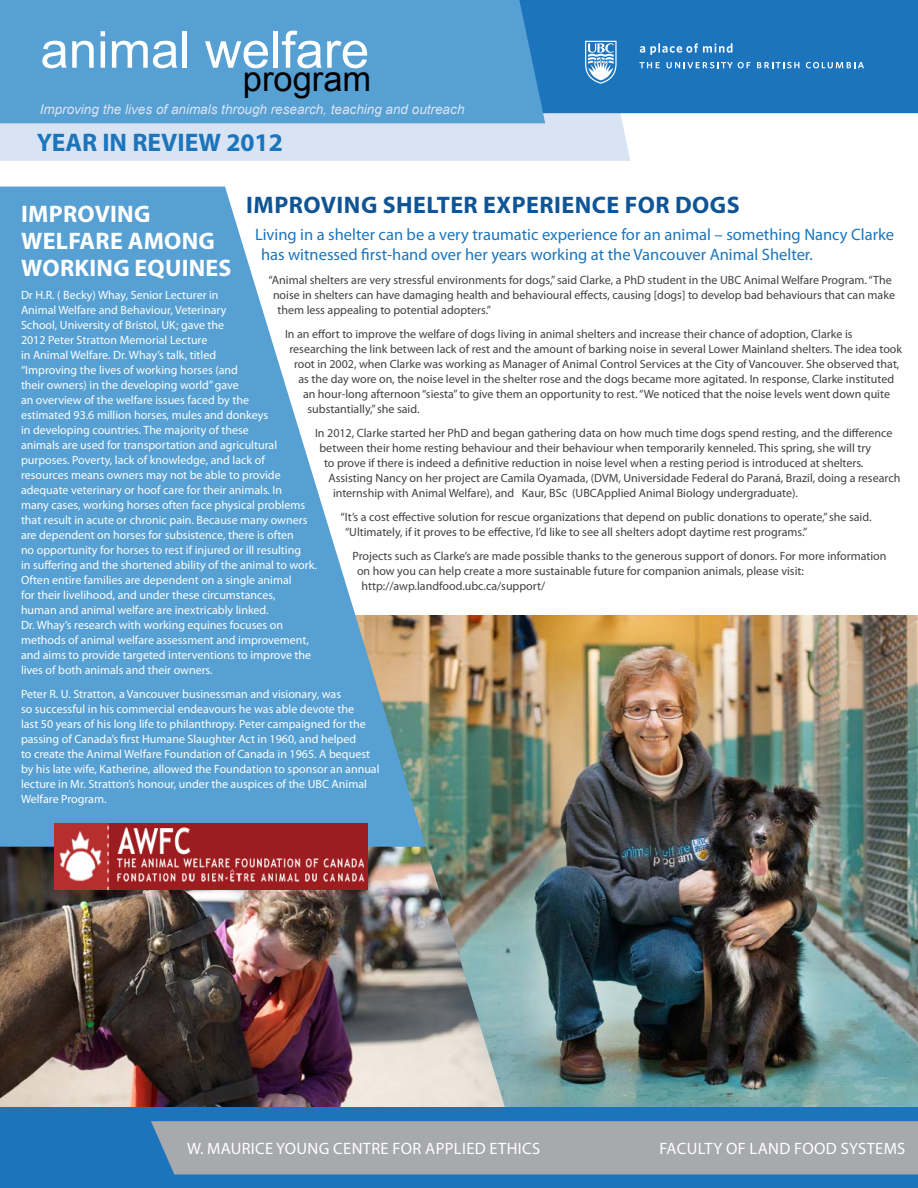
<style>
.page{position:relative;width:918px;height:1188px;background:#fff}
.page>*{position:absolute;margin:0;border:0;box-sizing:border-box;transform-origin:0 0}
.t1{font:51px "Arial";color:#fff}
.t2{font:34.5px "Arial";color:#000}
.t3{font:700 25.5px "Myriad Pro";color:#1c75bc}
.t4{font:700 24px/27px "Myriad Pro";letter-spacing:.01em;color:#fff}
.t5{font:700 24px "Myriad Pro";letter-spacing:.02em;color:#0f5595}
.t6{font:16.5px/19.5px "Myriad Pro";color:#1c75bc}
.t7{font:16.5px "Myriad Pro";letter-spacing:.02em;color:#fff}
.t8{font:italic 13.5px "Arial";color:#d8e4f3}
.t9{font:12px/15px "Myriad Pro";color:#414042}
.t10{font:12px/15px "Myriad Pro";color:#fff}
</style>
<div class="page">
<img style="left:514px;top:615px;width:404px;height:492px">
<div style="left:0;top:113px;width:630px;height:48px;background:#d8e4f3"></div>
<div style="left:545px;top:0;width:373px;height:113px;background:#1c75bc"></div>
<div style="left:0;top:0;width:545px;height:123px;background:#56a0d3"></div>
<svg style="left:0;top:187px;width:514px;height:921px;fill:#56a0d3"></svg>
<img style="left:0;top:847px;width:505px;height:261px">
<div style="left:0;top:1108px;width:918px;height:80px;background:#1c75bc"></div>
<div style="left:151px;top:1121px;width:767px;height:54px;background:#a7a9ac"></div>
<svg style="left:639px;top:62px;width:21px;height:6px"></svg>
<svg style="left:667px;top:62px;width:83px;height:6px"></svg>
<svg style="left:757px;top:62px;width:42px;height:6px"></svg>
<svg style="left:806px;top:62px;width:58px;height:6px"></svg>
<svg style="left:585px;top:41px;width:32px;height:43px"></svg>
<svg style="left:640px;top:43px;width:92px;height:12px"></svg>
<img style="left:54px;top:824px;width:313px;height:66px">
<h1 class="t1" style="left:40px;top:16px;width:330px">animal welfare</h1>
<h2 class="t2" style="left:243px;top:56px;width:130px">program</h2>
<p class="t8" style="left:40px;top:101px;width:426px">Improving the lives of animals through research, teaching and outreach</p>
<h3 class="t3" style="left:37px;top:126px;width:248px">YEAR IN REVIEW 2012</h3>
<h3 class="t5" style="left:246px;top:189px;width:294px">IMPROVING SHELTER EXPERIEN</h3>
<h3 class="t5" style="left:592px;top:189px;width:148px">CE FOR DOGS</h3>
<h3 class="t6" style="left:261px;top:224px;width:635px;text-indent:-6px">Living in a shelter can be a very traumatic experience for an animal – something Nancy Clarke has witnessed first-hand over her years working at the Vancouver Animal Shelter.</h3>
<p class="t9" style="left:268px;top:272px;width:625px">“Animal shelters are very stressful environments for dogs,” said Clarke, a PhD student in the UBC Animal Welfare Program. “The</p>
<p class="t9" style="left:273px;top:287px;width:624px">noise in shelters can have damaging health and behavioural effects, causing [dogs] to develop bad behaviours that can make</p>
<p class="t9" style="left:278px;top:302px;width:215px">them less appealing to potential adopters.”</p>
<p class="t9" style="left:285px;top:326px;width:569px">In an effort to improve the welfare of dogs living in animal shelters and increase their chance of adoption, Clarke is</p>
<p class="t9" style="left:290px;top:341px;width:614px">researching the link between lack of rest and the amount of barking noise in several Lower Mainland shelters. The idea took</p>
<p class="t9" style="left:294px;top:356px;width:607px">root in 2002, when Clarke was working as Manager of Animal Control Services at the City of Vancouver. She observed that,</p>
<p class="t9" style="left:298px;top:371px;width:597px">as the day wore on, the noise level in the shelter rose and the dogs became more agitated. In response, Clarke instituted</p>
<p class="t9" style="left:303px;top:386px;width:589px">an hour-long afternoon “siesta” to give them an opportunity to rest. “We noticed that the noise levels went down quite</p>
<p class="t9" style="left:308px;top:401px;width:114px">substantially,” she said.</p>
<p class="t9" style="left:315px;top:425px;width:579px">In 2012, Clarke started her PhD and began gathering data on how much time dogs spend resting, and the difference</p>
<p class="t9" style="left:320px;top:440px;width:553px">between their home resting behaviour and their behaviour when temporarily kenneled. This spring, she will try</p>
<p class="t9" style="left:324px;top:455px;width:541px">to prove if there is indeed a definitive reduction in noise level when a resting period is introduced at shelters.</p>
<p class="t9" style="left:328px;top:470px;width:573px">Assisting Nancy on her project are Camila Oyamada, (DVM, Universidade Federal do Paraná, Brazil, doing a research</p>
<p class="t9" style="left:333px;top:485px;width:467px">internship with Animal Welfare), and Kaur, BSc (UBCApplied Animal Biology undergraduate).</p>
<p class="t9" style="left:345px;top:509px;width:528px;text-indent:-4px">“It’s a cost effective solution for rescue organizations that depend on public donations to operate,” she said. “Ultimately, if it proves to be effective, I’d like to see all shelters adopt daytime rest programs.”</p>
<p class="t9" style="left:352px;top:548px;width:536px">Projects such as Clarke’s are made possible thanks to the generous support of donors. For more information</p>
<p class="t9" style="left:357px;top:563px;width:448px">on how you can help create a more sustainable future for companion animals, please visit:</p>
<p class="t9" style="left:362px;top:578px;width:185px">http://awp.landfood.ubc.ca/support/</p>
<h3 class="t4" style="left:21px;top:200px;width:131px">IMPROVING<br>WELFARE</h3>
<h3 class="t4" style="left:21px;top:227px;width:195px;text-indent:107px">AMONG<br>WORKING EQUINES</h3>
<p class="t10" style="left:21px;top:287px;width:298px">Dr H.R. ( Becky) Whay, Senior Lecturer in<br>Animal Welfare and Behaviour, Veterinary<br>School, University of Bristol, UK; gave the<br>2012 Peter Stratton Memorial Lecture<br>in Animal Welfare. Dr. Whay’s talk, titled<br>“Improving the lives of working horses (and<br>their owners) in the developing world” gave<br>an overview of the welfare issues faced by the<br>estimated 93.6 million horses, mules and donkeys<br>in developing countries. The majority of these<br>animals are used for transportation and agricultural purposes. Poverty, lack of knowledge, and lack of<br>resources means owners may not be able to provide adequate veterinary or hoof care for their animals. In<br>many cases, working horses often face physical problems that result in acute or chronic pain. Because many owners are dependent on horses for subsistence, there is often<br>no opportunity for horses to rest if injured or ill resulting<br>in suffering and the shortened ability of the animal to work.<br>Often entire families are dependent on a single animal<br>for their livelihood, and under these circumstances,<br>human and animal welfare are inextricably linked.<br>Dr. Whay’s research with working equines focuses on methods of animal welfare assessment and improvement, and aims to provide targeted interventions to improve the lives of both animals and their owners.</p>
<p class="t10" style="left:21px;top:686px;width:360px">Peter R. U. Stratton, a Vancouver businessman and visionary, was<br>so successful in his commercial endeavours he was able devote the<br>last 50 years of his long life to philanthropy. Peter campaigned for the passing of Canada’s first Humane Slaughter Act in 1960, and helped<br>to create the Animal Welfare Foundation of Canada in 1965. A bequest by his late wife, Katherine, allowed the Foundation to sponsor an annual lecture in Mr. Stratton’s honour, under the auspices of the UBC Animal Welfare Program.</p>
<h3 class="t7" style="left:187px;top:1138px;width:355px">W. MAURICE YOUNG CENTRE FOR APPLIED ETHICS</h3>
<h3 class="t7" style="left:660px;top:1138px;width:247px">FACULTY OF LAND FOOD SYSTEMS</h3>
</div>
